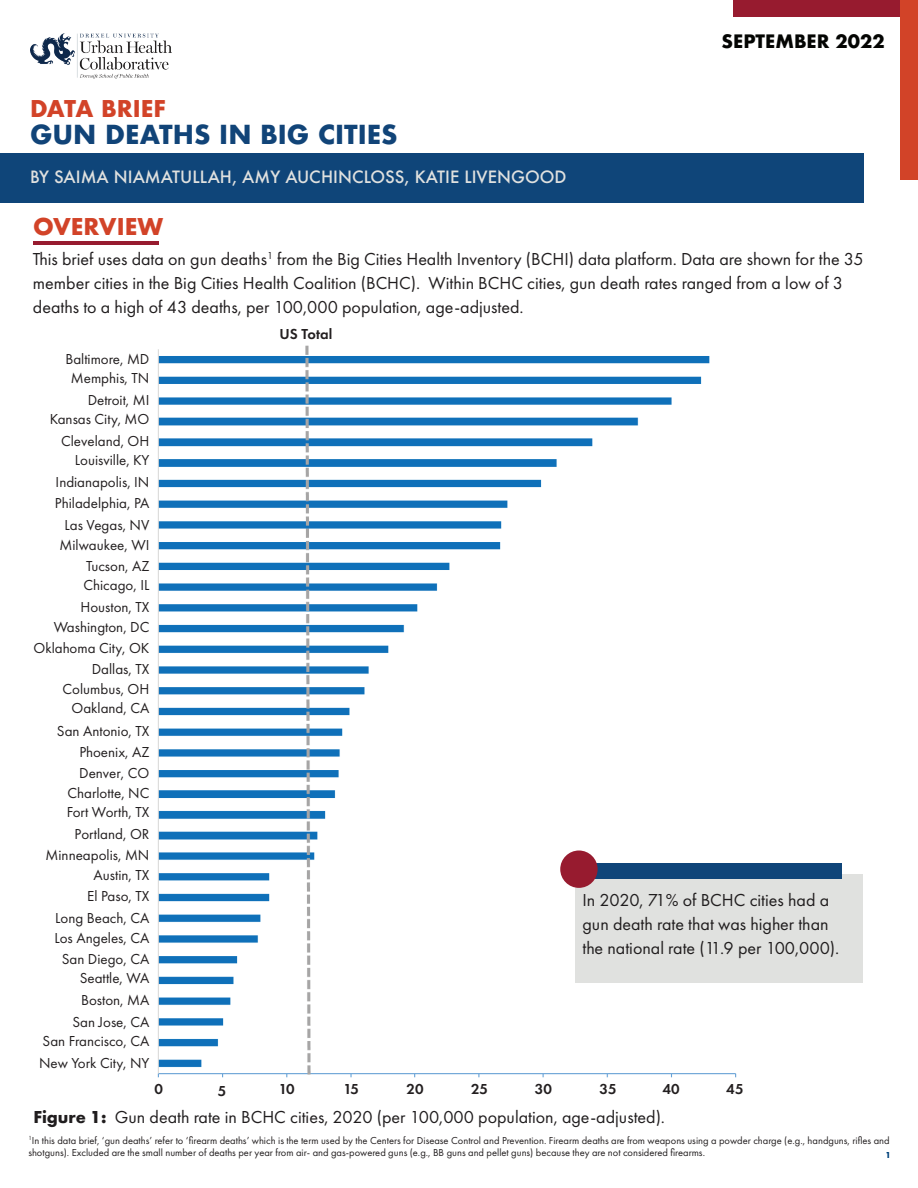
<style>
.page{position:relative;width:918px;height:1188px;background:#fff}
.page>*{position:absolute;margin:0;border:0;box-sizing:border-box;transform-origin:0 0}
.t1{font:700 25.5px "Futura";color:#114478}
.t2{font:700 22.5px "Futura";color:#d24328}
.t3{font:18px/24px "Futura PT";color:#201d1e}
.t4{font:700 18px "Futura";color:#040503}
.t5{font:500 16.5px "Futura";color:#e0e1df}
.t6{font:15px/19.5px "Futura PT";color:#231f20;text-align:right}
.t7{font:600 15px "Futura PT";color:#231f20}
.t8{font:10.5px/12.6px "Futura PT";color:#231f20}
.t9{font:700 9px "Futura PT";color:#01427c}
.s1{font-weight:700}
</style>
<div class="page">
<img style="left:157px;top:345px;width:603px;height:733px">
<div style="left:575px;top:874px;width:288px;height:108px;background:#e0e1df"></div>
<div style="left:733px;top:0;width:185px;height:16px;background:#971b2f"></div>
<div style="left:901px;top:0;width:17px;height:179px;background:#d24328"></div>
<div style="left:0;top:153px;width:864px;height:50px;background:#0f4579"></div>
<hr style="left:33px;top:241px;width:126px;height:4px;background:#971b2f">
<img style="left:30px;top:33px;width:141px;height:46px">
<div style="left:575px;top:863px;width:267px;height:16px;background:#0f4579"></div>
<div style="left:560px;top:850px;width:38px;height:38px;background:#971b2f;border-radius:50%"></div>
<p class="t2" style="left:30px;top:93px;width:137px">DATA BRIEF</p>
<h1 class="t1" style="left:30px;top:116px;width:369px">GUN DEATHS IN BIG CITIES</h1>
<p class="t5" style="left:30px;top:165px;width:538px">BY SAIMA NIAMATULLAH, AMY AUCHINCLOSS, KATIE LIVENGOOD</p>
<p class="t2" style="left:33px;top:210px;width:132px">OVERVIEW</p>
<p class="t4" style="left:721px;top:28px;width:165px">SEPTEMBER 2022</p>
<p class="t3" style="left:33px;top:247px;width:832px">This brief uses data on gun deaths<sup>1</sup> from the Big Cities Health Inventory (BCHI) data platform. Data are shown for the 35 member cities in the Big Cities Health Coalition (BCHC). Within BCHC cities, gun death rates ranged from a low of 3 deaths to a high of 43 deaths, per 100,000 population, age-adjusted.</p>
<p class="t6" style="left:65px;top:349px;width:86px">Baltimore, MD</p>
<p class="t6" style="left:71px;top:368px;width:80px">Memphis, TN</p>
<p class="t6" style="left:88px;top:390px;width:63px">Detroit, MI</p>
<p class="t6" style="left:50px;top:409px;width:101px">Kansas City, MO</p>
<p class="t6" style="left:61px;top:431px;width:90px">Cleveland, OH</p>
<p class="t6" style="left:75px;top:450px;width:76px">Louisville, KY</p>
<p class="t6" style="left:56px;top:472px;width:95px">Indianapolis, IN</p>
<p class="t6" style="left:55px;top:493px;width:96px">Philadelphia, PA</p>
<p class="t6" style="left:65px;top:515px;width:86px">Las Vegas, NV</p>
<p class="t6" style="left:60px;top:535px;width:91px">Milwaukee, WI</p>
<p class="t6" style="left:86px;top:556px;width:65px">Tucson, AZ</p>
<p class="t6" style="left:83px;top:576px;width:68px">Chicago, IL</p>
<p class="t6" style="left:80px;top:597px;width:71px">Houston, TX</p>
<p class="t6" style="left:54px;top:618px;width:97px">Washington, DC</p>
<p class="t6" style="left:33px;top:638px;width:117px">Oklahoma City, OK</p>
<p class="t6" style="left:92px;top:660px;width:59px">Dallas, TX</p>
<p class="t6" style="left:63px;top:679px;width:88px">Columbus, OH</p>
<p class="t6" style="left:71px;top:699px;width:80px">Oakland, CA</p>
<p class="t6" style="left:57px;top:721px;width:94px">San Antonio, TX</p>
<p class="t6" style="left:79px;top:742px;width:72px">Phoenix, AZ</p>
<p class="t6" style="left:79px;top:763px;width:72px">Denver, CO</p>
<p class="t6" style="left:67px;top:783px;width:84px">Charlotte, NC</p>
<p class="t6" style="left:67px;top:802px;width:84px">Fort Worth, TX</p>
<p class="t6" style="left:75px;top:824px;width:76px">Portland, OR</p>
<p class="t6" style="left:46px;top:846px;width:105px">Minneapolis, MN</p>
<p class="t6" style="left:94px;top:865px;width:57px">Austin, TX</p>
<p class="t6" style="left:87px;top:886px;width:64px">El Paso, TX</p>
<p class="t6" style="left:55px;top:908px;width:96px">Long Beach, CA</p>
<p class="t6" style="left:54px;top:928px;width:97px">Los Angeles, CA</p>
<p class="t6" style="left:62px;top:949px;width:89px">San Diego, CA<br>Seattle, WA</p>
<p class="t6" style="left:72px;top:989px;width:79px;line-height:21.6px;text-align:center">Boston, MA<br>San Jose, CA</p>
<p class="t6" style="left:43px;top:1031px;width:108px">San Francisco, CA</p>
<p class="t6" style="left:39px;top:1053px;width:112px">New York City, NY</p>
<p class="t7" style="left:280px;top:325px;width:54px">US Total</p>
<p class="t3" style="left:583px;top:888px;width:258px">In 2020, 71% of BCHC cities had a gun death rate that was higher than the national rate (11.9 per 100,000).</p>
<p class="t7" style="left:600px;top:1079px;width:19px">35</p>
<p class="t7" style="left:663px;top:1079px;width:19px">40</p>
<p class="t7" style="left:726px;top:1079px;width:19px">45</p>
<p class="t7" style="left:154px;top:1079px;width:10px">0</p>
<p class="t7" style="left:218px;top:1081px;width:10px">5</p>
<p class="t7" style="left:279px;top:1079px;width:17px">10</p>
<p class="t7" style="left:344px;top:1079px;width:17px">15</p>
<p class="t7" style="left:407px;top:1079px;width:19px">20</p>
<p class="t7" style="left:471px;top:1079px;width:19px">25</p>
<p class="t7" style="left:535px;top:1079px;width:19px">30</p>
<p class="t8" style="left:28px;top:1134px;width:863px"><sup>1</sup>In this data brief, ‘gun deaths’ refer to ‘firearm deaths’ which is the term used by the Centers for Disease Control and Prevention. Firearm deaths are from weapons using a powder charge (e.g., handguns, rifles and shotguns). Excluded are the small number of deaths per year from air- and gas-powered guns (e.g., BB guns and pellet guns) because they are not considered firearms.</p>
<p class="t3" style="left:33px;top:1105px;width:633px"><span class="s1">Figure 1:</span> Gun death rate in BCHC cities, 2020 (per 100,000 population, age-adjusted).</p>
<p class="t9" style="left:886px;top:1149px;width:7px">1</p>
</div>
